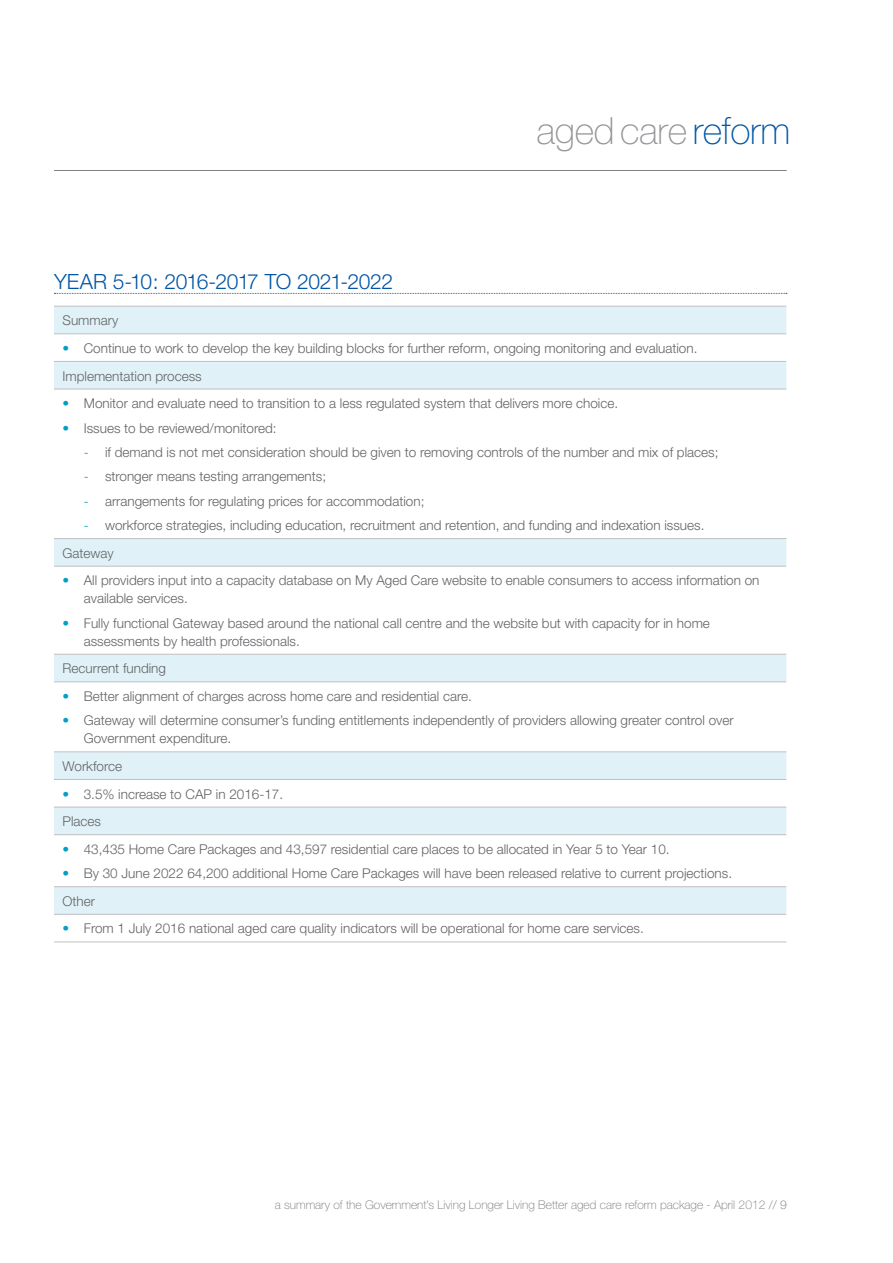
<style>
.page{position:relative;width:893px;height:1263px;background:#fff}
.page>*{position:absolute;margin:0;border:0;box-sizing:border-box;transform-origin:0 0}
.t1{font:100 37.5px "Helvetica Neue";letter-spacing:-.01em;color:#939598}
.Sub-heading{font:300 21px "Helvetica Neue";letter-spacing:-.02em;color:#0155a5}
.table_text{font:300 13.5px/18px "Helvetica Neue";color:#636366}
.t2{font:100 12px "Helvetica Neue";color:#727376}
.s1{color:#0155a5}
.s2{color:#009fc3}
.s3{color:#636366}
</style>
<div class="page">
<hr style="left:54px;top:170px;width:733px;height:1px;background:#808285">
<div style="left:54px;top:307px;width:732px;height:26px;background:#e0f2f7"></div>
<svg style="left:54px;top:334px;width:732px;height:580px"></svg>
<hr style="left:54px;top:333px;width:732px;height:1px;background:#bebfc2">
<hr style="left:54px;top:389px;width:732px;height:1px;background:#bebfc2">
<hr style="left:54px;top:566px;width:732px;height:1px;background:#bebfc2">
<hr style="left:54px;top:681px;width:732px;height:1px;background:#bebfc2">
<hr style="left:54px;top:779px;width:732px;height:1px;background:#bebfc2">
<hr style="left:54px;top:834px;width:732px;height:1px;background:#bebfc2">
<hr style="left:54px;top:914px;width:732px;height:1px;background:#bebfc2">
<hr style="left:54px;top:361px;width:732px;height:1px;background:#bebfc2">
<hr style="left:54px;top:538px;width:732px;height:1px;background:#bebfc2">
<hr style="left:54px;top:654px;width:732px;height:1px;background:#bebfc2">
<hr style="left:54px;top:751px;width:732px;height:1px;background:#bebfc2">
<hr style="left:54px;top:807px;width:732px;height:1px;background:#bebfc2">
<hr style="left:54px;top:886px;width:732px;height:1px;background:#bebfc2">
<hr style="left:54px;top:941px;width:732px;height:1px;background:#bebfc2">
<hr style="left:54px;top:306px;width:732px;height:1px;background:#bebfc2">
<svg style="left:54px;top:293px;width:733px;height:1px"></svg>
<h1 class="t1" style="left:537px;top:109px;width:255px">aged care <span class="s1">reform</span></h1>
<p class="Sub-heading" style="left:54px;top:268px;width:341px">YEAR 5-10: 2016-2017 TO 2021-2022</p>
<p class="table_text" style="left:63px;top:311px;width:57px">Summary</p>
<p class="table_text" style="left:63px;top:339px;width:636px"><span class="s2">•</span> Continue to work to develop the key building blocks for further reform, ongoing monitoring and evaluation.</p>
<p class="table_text" style="left:63px;top:366px;width:141px">Implementation process</p>
<p class="table_text" style="left:63px;top:394px;width:557px"><span class="s2">•</span> Monitor and evaluate need to transition to a less regulated system that delivers more choice.</p>
<p class="table_text" style="left:63px;top:418px;width:216px"><span class="s2">•</span> Issues to be reviewed/monitored:</p>
<p class="table_text" style="left:84px;top:443px;width:636px"><span class="s2">-</span> if demand is not met consideration should be given to removing controls of the number and mix of places;</p>
<p class="table_text" style="left:84px;top:467px;width:244px"><span class="s2">-</span> stronger means testing arrangements;</p>
<p class="table_text" style="left:84px;top:492px;width:342px"><span class="s2">-</span> arrangements for regulating prices for accommodation;</p>
<p class="table_text" style="left:84px;top:516px;width:622px"><span class="s2">-</span> workforce strategies, including education, recruitment and retention, and funding and indexation issues.</p>
<p class="table_text" style="left:63px;top:544px;width:53px">Gateway</p>
<p class="table_text" style="left:84px;top:571px;width:677px;text-indent:-21px"><span class="s2">•</span> All providers input into a capacity database on My Aged Care website to enable consumers to access information on available services.</p>
<p class="table_text" style="left:84px;top:614px;width:628px;text-indent:-21px"><span class="s2">•</span> Fully functional Gateway based around the national call centre and the website but with capacity for in home assessments by health professionals.</p>
<p class="table_text" style="left:63px;top:659px;width:105px">Recurrent funding</p>
<p class="table_text" style="left:63px;top:687px;width:411px"><span class="s2">•</span> Better alignment of charges across home care and residential care.</p>
<p class="table_text" style="left:84px;top:711px;width:651px;text-indent:-21px"><span class="s2">•</span> Gateway will determine consumer’s funding entitlements independently of providers allowing greater control over<br>Government expenditure.</p>
<p class="table_text" style="left:63px;top:757px;width:61px">Workforce</p>
<p class="table_text" style="left:63px;top:784px;width:222px"><span class="s2">•</span> 3.5% increase to CAP in 2016-17.</p>
<p class="table_text" style="left:63px;top:812px;width:40px">Places</p>
<p class="table_text" style="left:63px;top:840px;width:609px"><span class="s2">•</span> 43,435 Home Care Packages and 43,597 residential care places to be allocated in Year 5 to Year 10.</p>
<p class="table_text" style="left:63px;top:864px;width:671px"><span class="s2">•</span> By 30 June 2022 64,200 additional Home Care Packages will have been released relative to current projections.</p>
<p class="table_text" style="left:63px;top:892px;width:34px">Other</p>
<p class="table_text" style="left:63px;top:919px;width:583px"><span class="s2">•</span> From 1 July 2016 national aged care quality indicators will be operational for home care services.</p>
<p class="t2" style="left:275px;top:1197px;width:513px">a summary of the Government’s Living Longer Living Better aged care reform package - April 2012 // <span class="s3">9</span></p>
</div>
